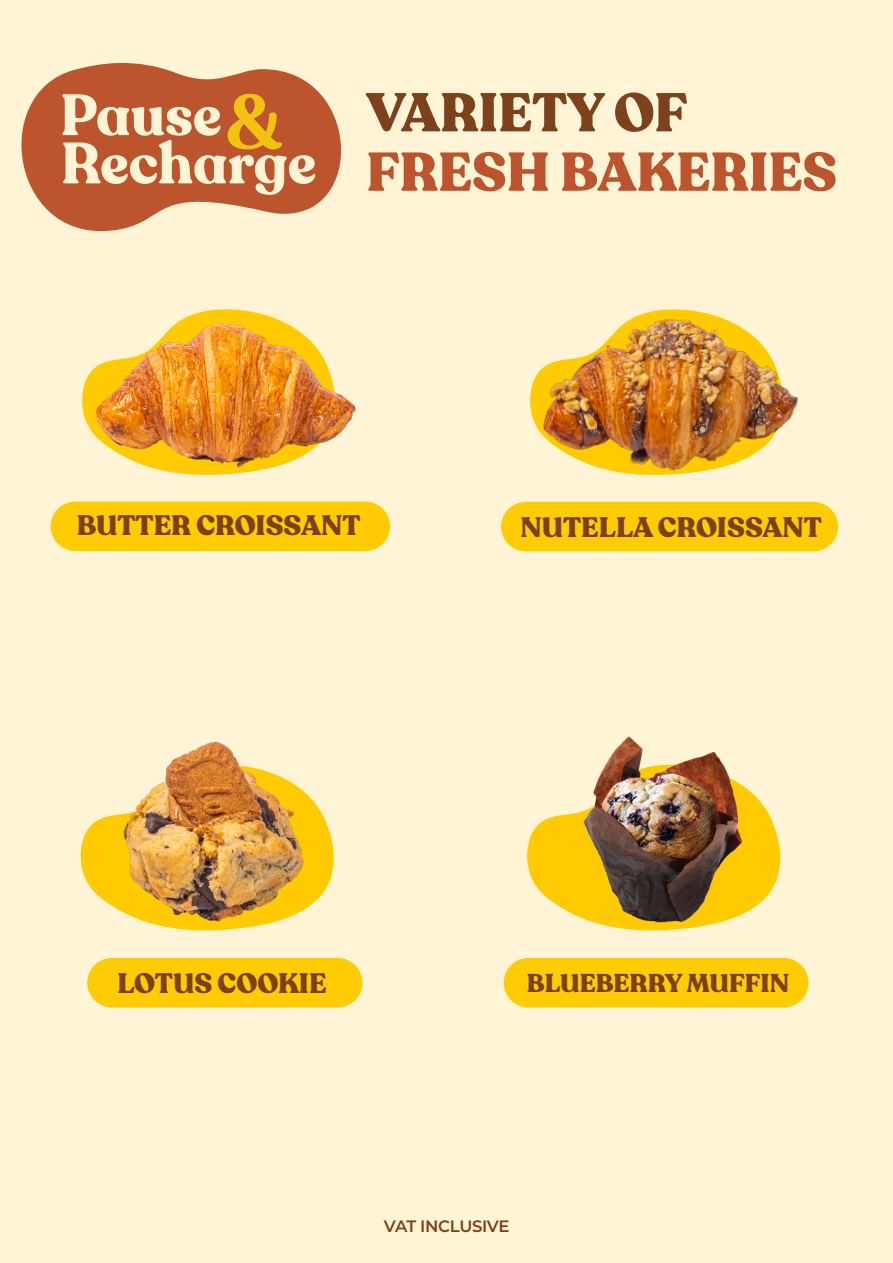
<style>
.page{position:relative;width:893px;height:1263px;background:#fff4d6}
.page>*{position:absolute;margin:0;border:0;box-sizing:border-box;transform-origin:0 0}
.t1{font:700 57.6px/48.3px "Recoleta Alt";color:#fff4d6}
.t2{font:900 54px "Recoleta Alt";color:#bc542e}
.t3{font:900 54px "Recoleta Alt";color:#7d411b}
.t4{font:900 27.9px "Recoleta Alt";color:#7d411a}
.t5{font:900 25.5px "Recoleta Alt";color:#7d411a}
.t6{font:600 16.5px "Montserrat";letter-spacing:-.02em;color:#7d411b}
.s1{font-family:"Recoleta";font-weight:600;font-size:76.35px;color:#f2c211}
</style>
<div class="page">
<svg style="left:21px;top:63px;width:321px;height:168px;fill:#bc542e"></svg>
<img style="left:50px;top:309px;width:341px;height:243px">
<img style="left:566px;top:736px;width:243px;height:272px">
<img style="left:80px;top:741px;width:486px;height:267px">
<img style="left:501px;top:309px;width:338px;height:243px">
<h1 class="t1" style="left:60px;top:92px;width:258px">Pause<span class="s1">&amp;<br></span>Recharge</h1>
<h2 class="t3" style="left:366px;top:78px;width:323px">VARIETY OF</h2>
<h2 class="t2" style="left:366px;top:137px;width:472px">FRESH BAKERIES</h2>
<p class="t4" style="left:77px;top:508px;width:285px">BUTTER CROISSANT</p>
<p class="t4" style="left:521px;top:509px;width:303px">NUTELLA CROISSANT</p>
<p class="t4" style="left:117px;top:965px;width:211px">LOTUS COOKIE</p>
<p class="t5" style="left:527px;top:967px;width:264px">BLUEBERRY MUFFIN</p>
<p class="t6" style="left:384px;top:1214px;width:127px">VAT INCLUSIVE</p>
</div>
